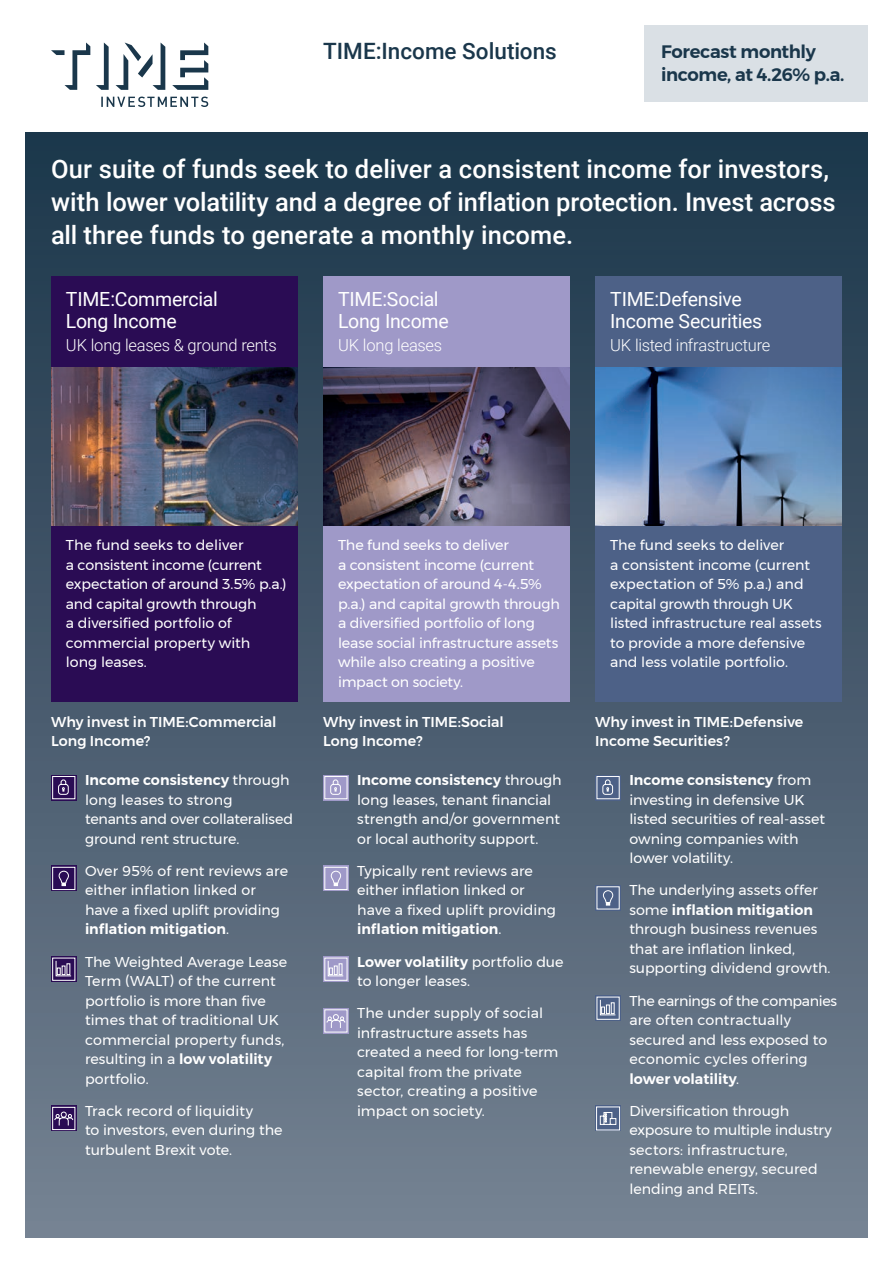
<style>
.page{position:relative;width:893px;height:1263px;background:#fff}
.page>*{position:absolute;margin:0;border:0;box-sizing:border-box;transform-origin:0 0}
.Body_Copy{font:500 25.5px/33px "Roboto";color:#fff}
.Subs{font:500 22.5px "Roboto";color:#1a374b}
.Body_Copy-2{font:19.5px/22.5px "Roboto";letter-spacing:-.01em;color:#fff}
.Body_Copy-3{font:600 18px/22.5px "Montserrat";letter-spacing:-.02em;color:#1a374b}
.Body_Copy-4{font:300 16.5px "Roboto";letter-spacing:-.015em;color:#fff}
.Body_Copy-5{font:14.25px/19.5px "Montserrat";color:#fff}
.Body_Copy-6{font:500 14.25px/19.5px "Montserrat";color:#fff}
.s1{font-weight:600}
</style>
<div class="page">
<div style="left:26px;top:133px;width:841px;height:1104px;background:linear-gradient(to bottom,#1b354a,#758192)"></div>
<svg style="left:51px;top:43px;width:39px;height:47px"></svg>
<svg style="left:96px;top:43px;width:13px;height:47px"></svg>
<svg style="left:172px;top:43px;width:36px;height:47px"></svg>
<svg style="left:116px;top:43px;width:49px;height:47px"></svg>
<svg style="left:101px;top:97px;width:107px;height:10px"></svg>
<div style="left:51px;top:276px;width:247px;height:426px;background:#2a0c54"></div>
<div style="left:51px;top:775px;width:26px;height:25px;background:#2a0c54"></div>
<svg style="left:58px;top:779px;width:11px;height:16px"></svg>
<div style="left:52px;top:776px;width:23px;height:23px;border:1px solid #fff"></div>
<div style="left:51px;top:866px;width:26px;height:25px;background:#2a0c54"></div>
<div style="left:52px;top:867px;width:23px;height:23px;border:1px solid #fff"></div>
<svg style="left:58px;top:870px;width:11px;height:16px"></svg>
<svg style="left:51px;top:956px;width:26px;height:26px"></svg>
<svg style="left:55px;top:960px;width:17px;height:17px"></svg>
<div style="left:52px;top:958px;width:23px;height:23px;border:1px solid #fff"></div>
<svg style="left:51px;top:1106px;width:26px;height:25px"></svg>
<div style="left:52px;top:1107px;width:23px;height:23px;border:1px solid #fff"></div>
<svg style="left:54px;top:1111px;width:19px;height:15px"></svg>
<img style="left:51px;top:368px;width:247px;height:157px">
<div style="left:323px;top:276px;width:247px;height:426px;background:#9f99c8"></div>
<div style="left:323px;top:775px;width:26px;height:25px;background:#9f99c8"></div>
<svg style="left:330px;top:779px;width:11px;height:16px"></svg>
<div style="left:324px;top:776px;width:23px;height:23px;border:1px solid #fff"></div>
<div style="left:323px;top:866px;width:26px;height:25px;background:#9f99c8"></div>
<div style="left:324px;top:867px;width:23px;height:23px;border:1px solid #fff"></div>
<svg style="left:330px;top:870px;width:11px;height:16px"></svg>
<svg style="left:323px;top:956px;width:26px;height:26px"></svg>
<svg style="left:327px;top:960px;width:17px;height:17px"></svg>
<div style="left:324px;top:958px;width:23px;height:23px;border:1px solid #fff"></div>
<svg style="left:323px;top:1008px;width:26px;height:26px"></svg>
<div style="left:324px;top:1009px;width:23px;height:23px;border:1px solid #fff"></div>
<svg style="left:326px;top:1014px;width:20px;height:15px"></svg>
<img style="left:323px;top:368px;width:247px;height:157px">
<div style="left:595px;top:276px;width:247px;height:426px;background:#4d6187"></div>
<div style="left:595px;top:775px;width:26px;height:25px;background:#4d6187"></div>
<svg style="left:602px;top:779px;width:11px;height:16px"></svg>
<div style="left:597px;top:776px;width:23px;height:23px;border:1px solid #fff"></div>
<svg style="left:595px;top:885px;width:26px;height:26px"></svg>
<div style="left:597px;top:886px;width:23px;height:23px;border:1px solid #fff"></div>
<svg style="left:603px;top:890px;width:10px;height:16px"></svg>
<svg style="left:595px;top:995px;width:26px;height:26px"></svg>
<svg style="left:600px;top:999px;width:16px;height:17px"></svg>
<div style="left:597px;top:997px;width:23px;height:23px;border:1px solid #fff"></div>
<div style="left:595px;top:1106px;width:26px;height:25px;background:#4d6187"></div>
<svg style="left:599px;top:1112px;width:18px;height:13px"></svg>
<div style="left:596px;top:1106px;width:24px;height:24px;border:1px solid #fff"></div>
<img style="left:595px;top:368px;width:247px;height:157px">
<div style="left:644px;top:26px;width:223px;height:76px;background:#dae0e5"></div>
<p class="Subs" style="left:323px;top:35px;width:235px">TIME:Income Solutions</p>
<p class="Body_Copy-3" style="left:661px;top:41px;width:185px">Forecast monthly income, at 4.26% p.a.</p>
<p class="Body_Copy" style="left:51px;top:151px;width:786px">Our suite of funds seek to deliver a consistent income for investors, with lower volatility and a degree of inflation protection. Invest across all three funds to generate a monthly income.</p>
<p class="Body_Copy-2" style="left:66px;top:287px;width:154px">TIME:Commercial<br>Long Income</p>
<p class="Body_Copy-4" style="left:66px;top:333px;width:213px">UK long leases &amp; ground rents</p>
<p class="Body_Copy-2" style="left:338px;top:287px;width:112px">TIME:Social<br>Long Income</p>
<p class="Body_Copy-4" style="left:338px;top:333px;width:106px">UK long leases</p>
<p class="Body_Copy-2" style="left:610px;top:287px;width:154px">TIME:Defensive<br>Income Securities</p>
<p class="Body_Copy-4" style="left:610px;top:333px;width:162px">UK listed infrastructure</p>
<p class="Body_Copy-5" style="left:66px;top:535px;width:222px">The fund seeks to deliver<br>a consistent income (current expectation of around 3.5% p.a.) and capital growth through<br>a diversified portfolio of commercial property with<br>long leases.</p>
<p class="Body_Copy-6" style="left:51px;top:712px;width:227px">Why invest in TIME:Commercial<br>Long Income?</p>
<p class="Body_Copy-5" style="left:85px;top:770px;width:210px"><span class="s1">Income consistency</span> through long leases to strong<br>tenants and over collateralised ground rent structure.</p>
<p class="Body_Copy-5" style="left:85px;top:861px;width:205px">Over 95% of rent reviews are either inflation linked or have a fixed uplift providing <span class="s1">inflation mitigation</span>.</p>
<p class="Body_Copy-5" style="left:85px;top:951px;width:204px">The Weighted Average Lease<br>Term (WALT) of the current portfolio is more than five times that of traditional UK commercial property funds, resulting in a <span class="s1">low volatility </span>portfolio.</p>
<p class="Body_Copy-5" style="left:85px;top:1101px;width:199px">Track record of liquidity<br>to investors, even during the turbulent Brexit vote.</p>
<p class="Body_Copy-5" style="left:338px;top:535px;width:223px">The fund seeks to deliver<br>a consistent income (current expectation of around 4-4.5% p.a.) and capital growth through a diversified portfolio of long lease social infrastructure assets while also creating a positive impact on society.</p>
<p class="Body_Copy-6" style="left:323px;top:712px;width:182px">Why invest in TIME:Social<br>Long Income?</p>
<p class="Body_Copy-5" style="left:357px;top:770px;width:206px"><span class="s1">Income consistency</span> through long leases, tenant financial strength and/or government or local authority support.</p>
<p class="Body_Copy-5" style="left:357px;top:861px;width:200px">Typically rent reviews are either inflation linked or have a fixed uplift providing <span class="s1">inflation mitigation</span>.</p>
<p class="Body_Copy-5" style="left:357px;top:951px;width:208px"><span class="s1">Lower volatility</span> portfolio due to longer leases.</p>
<p class="Body_Copy-5" style="left:357px;top:1003px;width:203px">The under supply of social infrastructure assets has created a need for long-term capital from the private sector, creating a positive impact on society.</p>
<p class="Body_Copy-5" style="left:610px;top:535px;width:213px">The fund seeks to deliver<br>a consistent income (current expectation of 5% p.a.) and capital growth through UK listed infrastructure real assets to provide a more defensive and less volatile portfolio.</p>
<p class="Body_Copy-6" style="left:595px;top:712px;width:210px">Why invest in TIME:Defensive<br>Income Securities?</p>
<p class="Body_Copy-5" style="left:629px;top:770px;width:197px"><span class="s1">Income consistency</span> from investing in defensive UK listed securities of real‑asset owning companies with lower volatility.</p>
<p class="Body_Copy-5" style="left:629px;top:880px;width:203px">The underlying assets offer some <span class="s1">inflation mitigation </span>through business revenues that are inflation linked, supporting dividend growth.</p>
<p class="Body_Copy-5" style="left:629px;top:990px;width:209px">The earnings of the companies are often contractually secured and less exposed to economic cycles offering <span class="s1">lower volatility</span>.</p>
<p class="Body_Copy-5" style="left:629px;top:1101px;width:204px">Diversification through exposure to multiple industry sectors: infrastructure, renewable energy, secured lending and REITs.</p>
</div>
